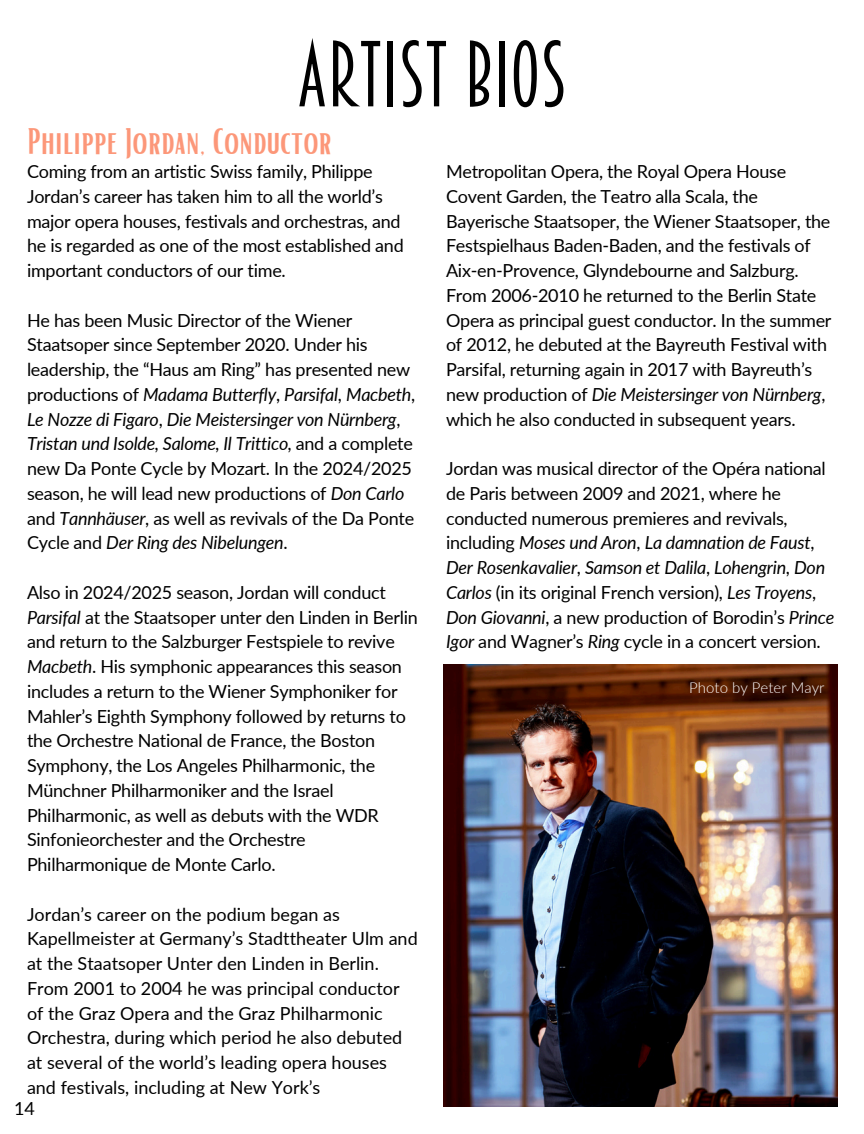
<style>
.page{position:relative;width:864px;height:1134px;background:#fff}
.page>*{position:absolute;margin:0;border:0;box-sizing:border-box;transform-origin:0 0}
.t1{font:84px "Breamcatcher";color:#000}
.t2{font:36px "Bright";color:#fc9779}
.t3{font:18px/24.8px "Lato";letter-spacing:-.015em;color:#000}
.t4{font:300 15px "Lato";color:#fff}
.s1{font-style:italic}
</style>
<div class="page">
<img style="left:443px;top:664px;width:394px;height:443px">
<h1 class="t1" style="left:297px;top:25px;width:272px">ARTIST BIOS</h1>
<h2 class="t2" style="left:27px;top:118px;width:306px">Philippe Jordan, Conductor</h2>
<h3 class="t3" style="left:27px;top:159px;width:378px">Coming from an artistic Swiss family, Philippe Jordan’s career has taken him to all the world’s major opera houses, festivals and orchestras, and he is regarded as one of the most established and important conductors of our time.</h3>
<h3 class="t3" style="left:27px;top:307px;width:390px">He has been Music Director of the Wiener Staatsoper since September 2020. Under his leadership, the “Haus am Ring” has presented new productions of <span class="s1">Madama Butterfly</span>, <span class="s1">Parsifal</span>, <span class="s1">Macbeth</span>, <span class="s1">Le Nozze di Figaro</span>, <span class="s1">Die Meistersinger von Nürnberg</span>, <span class="s1">Tristan und Isolde, Salome, Il Trittico,</span> and a complete new Da Ponte Cycle by Mozart. In the 2024/2025 season, he will lead new productions of <span class="s1">Don Carlo </span>and <span class="s1">Tannhäuser</span>, as well as revivals of the Da Ponte Cycle and <span class="s1">Der Ring des Nibelungen</span>.</h3>
<h3 class="t3" style="left:27px;top:580px;width:392px">Also in 2024/2025 season, Jordan will conduct <span class="s1">Parsifal</span> at the Staatsoper unter den Linden in Berlin and return to the Salzburger Festspiele to revive <span class="s1">Macbeth</span>. His symphonic appearances this season includes a return to the Wiener Symphoniker for Mahler’s Eighth Symphony followed by returns to the Orchestre National de France, the Boston Symphony, the Los Angeles Philharmonic, the Münchner Philharmoniker and the Israel Philharmonic, as well as debuts with the WDR Sinfonieorchester and the Orchestre Philharmonique de Monte Carlo.</h3>
<h3 class="t3" style="left:27px;top:901px;width:392px">Jordan’s career on the podium began as Kapellmeister at Germany’s Stadttheater Ulm and at the Staatsoper Unter den Linden in Berlin.<br>From 2001 to 2004 he was principal conductor of the Graz Opera and the Graz Philharmonic Orchestra, during which period he also debuted at several of the world’s leading opera houses and festivals, including at New York’s</h3>
<h3 class="t3" style="left:446px;top:159px;width:387px">Metropolitan Opera, the Royal Opera House Covent Garden, the Teatro alla Scala, the Bayerische Staatsoper, the Wiener Staatsoper, the Festspielhaus Baden-Baden, and the festivals of Aix-en-Provence, Glyndebourne and Salzburg.<br>From 2006-2010 he returned to the Berlin State Opera as principal guest conductor. In the summer of 2012, he debuted at the Bayreuth Festival with Parsifal, returning again in 2017 with Bayreuth’s new production of <span class="s1">Die Meistersinger von Nürnberg</span>, which he also conducted in subsequent years.</h3>
<h3 class="t3" style="left:446px;top:456px;width:390px">Jordan was musical director of the Opéra national de Paris between 2009 and 2021, where he conducted numerous premieres and revivals, including <span class="s1">Moses und Aron</span>, <span class="s1">La damnation de Faust</span>, <span class="s1">Der Rosenkavalier</span>, <span class="s1">Samson et Dalila</span>, <span class="s1">Lohengrin</span>, <span class="s1">Don Carlos</span> (in its original French version), <span class="s1">Les Troyens</span>, <span class="s1">Don Giovanni</span>, a new production of Borodin’s <span class="s1">Prince Igor</span> and Wagner’s <span class="s1">Ring</span> cycle in a concert version.</h3>
<p class="t4" style="left:689px;top:678px;width:137px">Photo by Peter Mayr</p>
<p class="t3" style="left:14px;top:1096px;width:22px">14</p>
</div>
